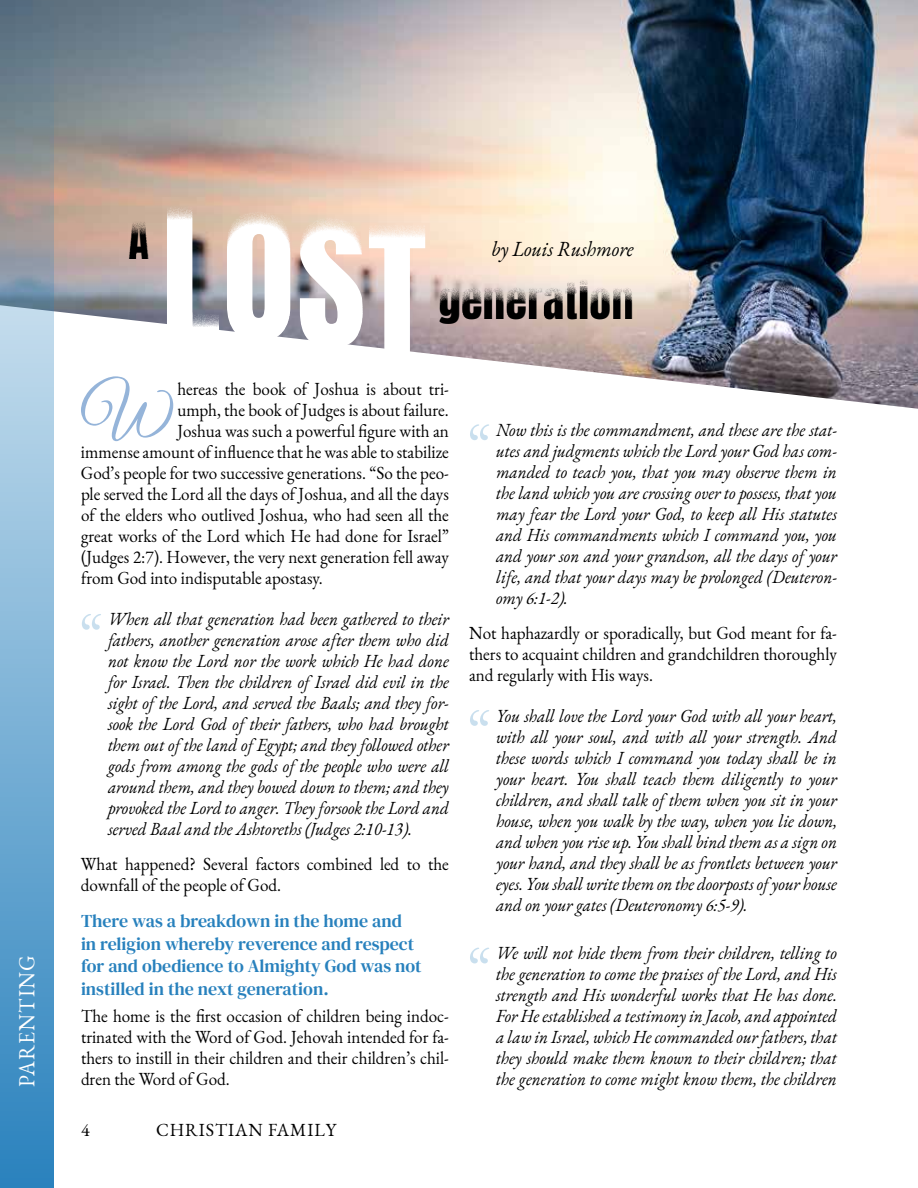
<style>
.page{position:relative;width:918px;height:1188px;background:#fff}
.page>*{position:absolute;margin:0;border:0;box-sizing:border-box;transform-origin:0 0}
.t1{font:150px "Anton";color:#fff}
.t2{font:69.45px "Great Vibes";color:#95b4d9;scale:.95 1}
.t3{font:60px "EB Garamond";color:#2881bd;scale:.95 1}
.t4{font:45px "Anton";color:#000}
.t5{font:22.5px "EB Garamond";letter-spacing:.05em;color:#fff;scale:.95 1}
.t6{font:italic 21px "EB Garamond";color:#000;scale:.95 1}
.t7{font:italic 18px/21px "EB Garamond";color:#000;text-align:justify;scale:.95 1}
.t8{font:18px/21px "EB Garamond";color:#000;text-align:justify;scale:.95 1}
.t9{font:18px/22.5px "DM Serif Text";color:#2881bd}
.t10{font:18px "EB Garamond";letter-spacing:.05em;color:#000}
.t11{font:18px "EB Garamond";color:#000}
</style>
<div class="page">
<img style="left:54px;top:0;width:864px;height:409px">
<svg style="left:0;top:0;width:54px;height:1188px;background:#79a5c3"></svg>
<p class="t5" style="left:12px;top:1087px;width:140px;rotate:-90deg">PARENTING</p>
<h3 class="t4" style="left:128px;top:218px;width:23px">A</h3>
<h1 class="t1" style="left:161px;top:204px;width:267px">LOST</h1>
<p class="t6" style="left:492px;top:235px;width:151px">by Louis Rushmore</p>
<h3 class="t4" style="left:438px;top:278px;width:197px">generation</h3>
<h2 class="t2" style="left:82px;top:373px;width:95px">W</h2>
<p class="t8" style="left:177px;top:379px;width:287px">hereas the book of Joshua is about tri-</p>
<p class="t8" style="left:177px;top:400px;width:287px">umph, the book of Judges is about failure.</p>
<p class="t8" style="left:177px;top:421px;width:287px">Joshua was such a powerful figure with an</p>
<p class="t8" style="left:81px;top:442px;width:389px">immense amount of influence that he was able to stabilize</p>
<p class="t8" style="left:81px;top:463px;width:389px">God’s people for two successive generations. “So the peo-</p>
<p class="t8" style="left:81px;top:484px;width:389px">ple served the Lord all the days of Joshua, and all the days</p>
<p class="t8" style="left:81px;top:505px;width:389px">of the elders who outlived Joshua, who had seen all the</p>
<p class="t8" style="left:81px;top:526px;width:389px">great works of the Lord which He had done for Israel”</p>
<p class="t8" style="left:81px;top:547px;width:389px">(Judges 2:7). However, the very next generation fell away</p>
<p class="t8" style="left:81px;top:568px;width:256px">from God into indisputable apostasy.</p>
<p class="t7" style="left:108px;top:609px;width:360px">When all that generation had been gathered to their fathers, another generation arose after them who did not know the Lord nor the work which He had done for Israel. Then the children of Israel did evil in the sight of the Lord, and served the Baals; and they for&shy;sook the Lord God of their fathers, who had brought them out of the land of Egypt; and they followed other gods from among the gods of the people who were all around them, and they bowed down to them; and they provoked the Lord to anger. They forsook the Lord and served Baal and the Ashtoreths (Judges 2:10-13).</p>
<p class="t8" style="left:81px;top:854px;width:389px">What happened? Several factors combined led to the downfall of the people of God.</p>
<p class="t9" style="left:81px;top:910px;width:342px">There was a breakdown in the home and<br>in religion whereby reverence and respect for and obedience to Almighty God was not instilled in the next generation.</p>
<p class="t8" style="left:81px;top:1006px;width:389px">The home is the first occasion of children being indoc&shy;trinated with the Word of God. Jehovah intended for fa&shy;thers to instill in their children and their children’s chil&shy;dren the Word of God.</p>
<h3 class="t3" style="left:80px;top:596px;width:27px">“</h3>
<p class="t11" style="left:81px;top:1119px;width:10px">4</p>
<p class="t10" style="left:156px;top:1119px;width:182px">CHRISTIAN FAMILY</p>
<p class="t7" style="left:496px;top:420px;width:360px">Now this is the commandment, and these are the stat&shy;utes and judgments which the Lord your God has com&shy;manded to teach you, that you may observe them in the land which you are crossing over to possess, that you may fear the Lord your God, to keep all His statutes and His commandments which I command you, you and your son and your grandson, all the days of your life, and that your days may be prolonged (Deuteron&shy;omy 6:1-2).</p>
<p class="t8" style="left:469px;top:622px;width:389px">Not haphazardly or sporadically, but God meant for fa&shy;thers to acquaint children and grandchildren thoroughly and regularly with His ways.</p>
<p class="t7" style="left:496px;top:706px;width:360px">You shall love the Lord your God with all your heart, with all your soul, and with all your strength. And these words which I command you today shall be in your heart. You shall teach them diligently to your children, and shall talk of them when you sit in your house, when you walk by the way, when you lie down, and when you rise up. You shall bind them as a sign on your hand, and they shall be as frontlets between your eyes. You shall write them on the doorposts of your house and on your gates (Deuteronomy 6:5-9).</p>
<p class="t7" style="left:496px;top:943px;width:360px">We will not hide them from their children, telling to the generation to come the praises of the Lord, and His strength and His wonderful works that He has done.<br>For He established a testimony in Jacob, and appointed a law in Israel, which He commanded our fathers, that they should make them known to their children; that the generation to come might know them, the children</p>
<h3 class="t3" style="left:468px;top:407px;width:27px">“</h3>
<h3 class="t3" style="left:468px;top:692px;width:27px">“</h3>
<h3 class="t3" style="left:468px;top:930px;width:27px">“</h3>
</div>
